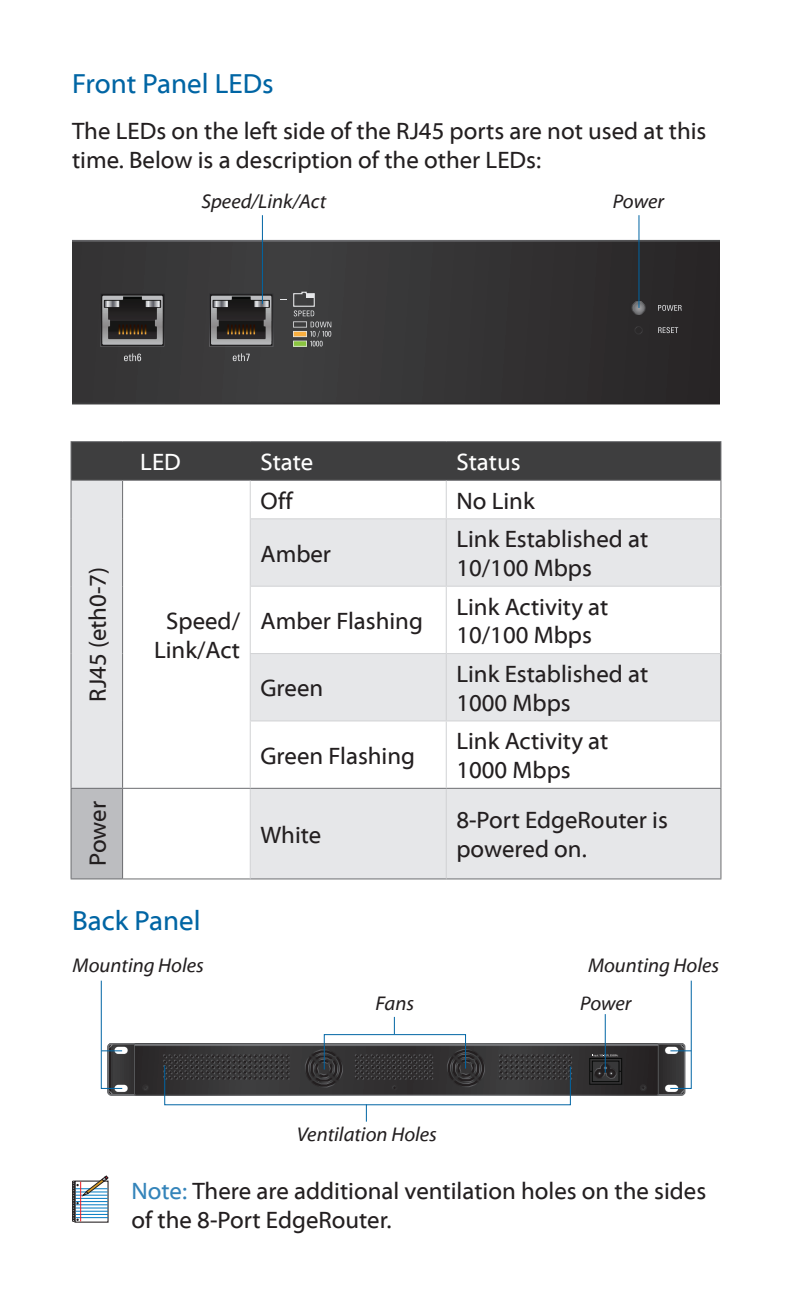
<style>
.page{position:relative;width:792px;height:1296px;background:#fff}
.page>*{position:absolute;margin:0;border:0;box-sizing:border-box;transform-origin:0 0}
.t1{font:28px "Myriad Web Pro";color:#0065a4}
.t2{font:24px/28.8px "Myriad Web Pro";color:#231f20}
.t3{font:24px "Myriad Web Pro";color:#fff}
.t4{font:italic 20px "Myriad Web Pro";color:#231f20}
.s1{color:#3484ba}
</style>
<div class="page">
<svg style="left:72px;top:240px;width:648px;height:164px;background:#343334"></svg>
<svg style="left:632px;top:301px;width:13px;height:13px"></svg>
<div style="left:632px;top:301px;width:13px;height:14px;border:1px solid #fff;border-radius:50%"></div>
<svg style="left:310px;top:322px;width:21px;height:24px"></svg>
<svg style="left:293px;top:341px;width:14px;height:6px"></svg>
<div style="left:293px;top:331px;width:14px;height:6px;background:#faaf40"></div>
<svg style="left:293px;top:321px;width:14px;height:7px"></svg>
<svg style="left:293px;top:291px;width:22px;height:25px"></svg>
<svg style="left:658px;top:327px;width:20px;height:6px"></svg>
<svg style="left:124px;top:353px;width:17px;height:8px"></svg>
<svg style="left:233px;top:353px;width:17px;height:8px"></svg>
<svg style="left:658px;top:305px;width:24px;height:6px"></svg>
<svg style="left:102px;top:296px;width:61px;height:49px;background:#555351"></svg>
<svg style="left:211px;top:296px;width:60px;height:49px;background:#555251"></svg>
<div style="left:635px;top:327px;width:7px;height:7px;background:#2b292a;border-radius:50%"></div>
<div style="left:635px;top:326px;width:8px;height:8px;border:1px solid #fff;border-radius:50%"></div>
<hr style="left:262px;top:215px;width:1px;height:89px;background:#0065a4">
<hr style="left:638px;top:215px;width:2px;height:93px;background:#0065a4">
<div style="left:72px;top:442px;width:648px;height:38px;background:#3e3e3f"></div>
<div style="left:71px;top:480px;width:52px;height:308px;background:#e6e7e9"></div>
<svg style="left:123px;top:481px;width:127px;height:397px"></svg>
<svg style="left:251px;top:520px;width:469px;height:200px;fill:#e6e7e9"></svg>
<div style="left:71px;top:788px;width:52px;height:91px;background:#bcbdc0"></div>
<div style="left:251px;top:789px;width:469px;height:89px;background:#e6e7e9"></div>
<hr style="left:71px;top:441px;width:52px;height:1px;background:#6c6d70">
<hr style="left:70px;top:442px;width:2px;height:38px;background:#6c6d70">
<hr style="left:123px;top:441px;width:127px;height:1px;background:#6c6d70">
<hr style="left:250px;top:441px;width:196px;height:1px;background:#6c6d70">
<hr style="left:446px;top:441px;width:275px;height:1px;background:#6c6d70">
<hr style="left:720px;top:442px;width:2px;height:38px;background:#6c6d70">
<hr style="left:71px;top:480px;width:52px;height:1px;background:#6c6d70">
<hr style="left:70px;top:481px;width:2px;height:38px;background:#6c6d70">
<hr style="left:123px;top:480px;width:127px;height:1px;background:#6c6d70">
<hr style="left:122px;top:481px;width:1px;height:38px;background:#6c6d70">
<hr style="left:250px;top:480px;width:196px;height:1px;background:#6c6d70">
<hr style="left:446px;top:480px;width:275px;height:1px;background:#6c6d70">
<hr style="left:720px;top:481px;width:2px;height:38px;background:#6c6d70">
<hr style="left:70px;top:519px;width:2px;height:67px;background:#6c6d70">
<hr style="left:122px;top:519px;width:1px;height:67px;background:#6c6d70">
<hr style="left:720px;top:519px;width:2px;height:67px;background:#6c6d70">
<hr style="left:70px;top:586px;width:2px;height:68px;background:#6c6d70">
<hr style="left:122px;top:586px;width:1px;height:68px;background:#6c6d70">
<hr style="left:720px;top:586px;width:2px;height:68px;background:#6c6d70">
<hr style="left:70px;top:654px;width:2px;height:67px;background:#6c6d70">
<hr style="left:122px;top:654px;width:1px;height:67px;background:#6c6d70">
<hr style="left:720px;top:654px;width:2px;height:67px;background:#6c6d70">
<hr style="left:70px;top:721px;width:2px;height:67px;background:#6c6d70">
<hr style="left:122px;top:721px;width:1px;height:67px;background:#6c6d70">
<hr style="left:720px;top:721px;width:2px;height:67px;background:#6c6d70">
<hr style="left:71px;top:788px;width:52px;height:1px;background:#6c6d70">
<hr style="left:70px;top:789px;width:2px;height:89px;background:#6c6d70">
<hr style="left:123px;top:788px;width:127px;height:1px;background:#6c6d70">
<hr style="left:122px;top:789px;width:1px;height:89px;background:#6c6d70">
<hr style="left:250px;top:788px;width:196px;height:1px;background:#6c6d70">
<hr style="left:446px;top:788px;width:275px;height:1px;background:#6c6d70">
<hr style="left:720px;top:789px;width:2px;height:89px;background:#6c6d70">
<hr style="left:71px;top:878px;width:52px;height:2px;background:#6c6d70">
<hr style="left:123px;top:878px;width:127px;height:2px;background:#6c6d70">
<hr style="left:250px;top:878px;width:196px;height:2px;background:#6c6d70">
<hr style="left:446px;top:878px;width:275px;height:2px;background:#6c6d70">
<hr style="left:250px;top:481px;width:1px;height:37px;background:#d1d2d4">
<hr style="left:446px;top:481px;width:1px;height:37px;background:#d1d2d4">
<hr style="left:250px;top:518px;width:196px;height:2px;background:#d1d2d4">
<hr style="left:250px;top:519px;width:1px;height:67px;background:#d1d2d4">
<hr style="left:446px;top:518px;width:274px;height:2px;background:#d1d2d4">
<hr style="left:446px;top:519px;width:1px;height:67px;background:#d1d2d4">
<hr style="left:250px;top:586px;width:196px;height:1px;background:#d1d2d4">
<hr style="left:250px;top:587px;width:1px;height:66px;background:#d1d2d4">
<hr style="left:446px;top:586px;width:274px;height:1px;background:#d1d2d4">
<hr style="left:446px;top:587px;width:1px;height:66px;background:#d1d2d4">
<hr style="left:250px;top:653px;width:196px;height:1px;background:#d1d2d4">
<hr style="left:250px;top:654px;width:1px;height:66px;background:#d1d2d4">
<hr style="left:446px;top:653px;width:274px;height:1px;background:#d1d2d4">
<hr style="left:446px;top:654px;width:1px;height:66px;background:#d1d2d4">
<hr style="left:250px;top:720px;width:196px;height:2px;background:#d1d2d4">
<hr style="left:250px;top:721px;width:1px;height:67px;background:#d1d2d4">
<hr style="left:446px;top:720px;width:274px;height:2px;background:#d1d2d4">
<hr style="left:446px;top:721px;width:1px;height:67px;background:#d1d2d4">
<hr style="left:250px;top:789px;width:1px;height:89px;background:#d1d2d4">
<hr style="left:446px;top:789px;width:1px;height:89px;background:#d1d2d4">
<svg style="left:366px;top:1105px;width:1px;height:17px"></svg>
<svg style="left:100px;top:980px;width:592px;height:115px"></svg>
<hr style="left:670px;top:1050px;width:21px;height:2px;background:#0065a4">
<svg style="left:72px;top:1176px;width:36px;height:46px"></svg>
<p class="t1" style="left:72px;top:69px;width:203px">Front Panel LEDs</p>
<p class="t2" style="left:72px;top:117px;width:636px">The LEDs on the left side of the RJ45 ports are not used at this time. Below is a description of the other LEDs:</p>
<p class="t4" style="left:201px;top:190px;width:126px">Speed/Link/Act</p>
<p class="t4" style="left:613px;top:190px;width:53px">Power</p>
<p class="t2" style="left:84px;top:702px;width:136px;rotate:-90deg">RJ45 (eth0-7)</p>
<p class="t2" style="left:84px;top:866px;width:66px;rotate:-90deg">Power</p>
<p class="t3" style="left:140px;top:449px;width:42px">LED</p>
<p class="t3" style="left:260px;top:449px;width:54px">State</p>
<p class="t3" style="left:456px;top:449px;width:66px">Status</p>
<p class="t2" style="left:154px;top:607px;width:88px;text-align:center">Speed/<br>Link/Act</p>
<p class="t2" style="left:260px;top:487px;width:34px">Off</p>
<p class="t2" style="left:456px;top:487px;width:80px">No Link</p>
<p class="t2" style="left:260px;top:540px;width:72px">Amber</p>
<p class="t2" style="left:456px;top:525px;width:193px">Link Established at<br>10/100 Mbps</p>
<p class="t2" style="left:260px;top:607px;width:164px">Amber Flashing</p>
<p class="t2" style="left:260px;top:674px;width:64px">Green</p>
<p class="t2" style="left:260px;top:742px;width:156px">Green Flashing</p>
<p class="t2" style="left:260px;top:821px;width:63px">White</p>
<p class="t2" style="left:456px;top:593px;width:154px">Link Activity at<br>10/100 Mbps</p>
<p class="t2" style="left:456px;top:660px;width:193px">Link Established at<br>1000 Mbps</p>
<p class="t2" style="left:456px;top:727px;width:154px">Link Activity at<br>1000 Mbps</p>
<p class="t2" style="left:456px;top:806px;width:213px">8-Port EdgeRouter is powered on.</p>
<p class="t1" style="left:72px;top:905px;width:130px">Back Panel</p>
<p class="t4" style="left:73px;top:955px;width:133px">Mounting Holes</p>
<p class="t4" style="left:376px;top:992px;width:40px">Fans</p>
<p class="t4" style="left:297px;top:1124px;width:142px">Ventilation Holes</p>
<p class="t4" style="left:588px;top:955px;width:133px">Mounting Holes</p>
<p class="t4" style="left:580px;top:993px;width:53px">Power</p>
<p class="t2" style="left:131px;top:1177px;width:576px"><span class="s1">Note:</span> There are additional ventilation holes on the sides of the 8-Port EdgeRouter.</p>
</div>
